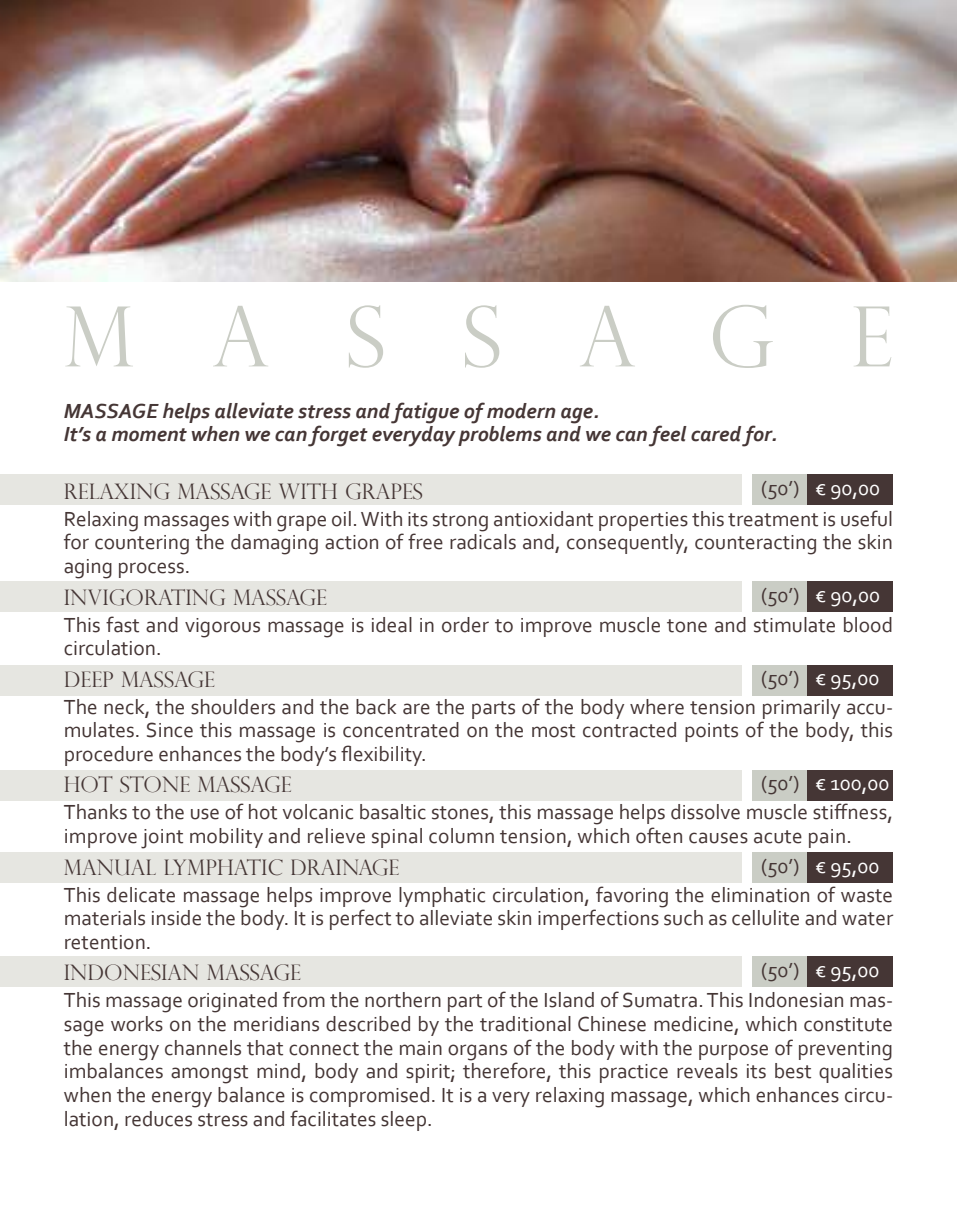
<style>
.page{position:relative;width:957px;height:1212px;background:#fff}
.page>*{position:absolute;margin:0;border:0;box-sizing:border-box;transform-origin:0 0}
.t1{font:300 83.25px "Perpetua Titling";letter-spacing:.925em;color:#cacdc5}
.t2{font:21.38px/23.6px "Corbel";color:#453635;text-align:justify}
.t3{font:italic 700 21.38px/23.6px "Corbel";color:#453635}
.t4{font:300 21.38px "Perpetua Titling";color:#453635}
.t5{font:21.38px "Corbel";color:#fff}
.s1{color:#453635}
</style>
<div class="page">
<div style="left:0;top:474px;width:741px;height:30px;background:#e6e6e1"></div>
<div style="left:0;top:582px;width:741px;height:30px;background:#e6e6e1"></div>
<div style="left:0;top:665px;width:741px;height:30px;background:#e6e6e1"></div>
<div style="left:0;top:770px;width:741px;height:30px;background:#e6e6e1"></div>
<div style="left:0;top:852px;width:741px;height:30px;background:#e6e6e1"></div>
<div style="left:0;top:957px;width:741px;height:30px;background:#e6e6e1"></div>
<img style="left:0;top:0;width:957px;height:282px">
<div style="left:752px;top:474px;width:73px;height:30px;background:#cacdc5"></div>
<div style="left:807px;top:474px;width:86px;height:30px;background:#453635"></div>
<div style="left:752px;top:582px;width:73px;height:30px;background:#cacdc5"></div>
<div style="left:807px;top:582px;width:86px;height:30px;background:#453635"></div>
<div style="left:752px;top:665px;width:73px;height:30px;background:#cacdc5"></div>
<div style="left:807px;top:665px;width:86px;height:30px;background:#453635"></div>
<div style="left:752px;top:770px;width:73px;height:30px;background:#cacdc5"></div>
<div style="left:807px;top:770px;width:86px;height:30px;background:#453635"></div>
<div style="left:752px;top:852px;width:73px;height:30px;background:#cacdc5"></div>
<div style="left:807px;top:852px;width:86px;height:30px;background:#453635"></div>
<div style="left:752px;top:957px;width:73px;height:30px;background:#cacdc5"></div>
<div style="left:807px;top:957px;width:86px;height:30px;background:#453635"></div>
<h1 class="t1" style="left:64px;top:286px;width:831px">MASSAGE</h1>
<p class="t3" style="left:64px;top:398px;width:715px">MASSAGE helps alleviate stress and fatigue of modern age.<br>It’s a moment when we can forget everyday problems and we can feel cared for.</p>
<p class="t4" style="left:64px;top:478px;width:361px">RELAXING MASSAGE WITH GRAPES</p>
<p class="t2" style="left:64px;top:506px;width:831px">Relaxing massages with grape oil. With its strong antioxidant properties this treatment is useful for countering the damaging action of free radicals and, consequently, counteracting the skin aging process.</p>
<p class="t4" style="left:64px;top:584px;width:265px">INVIGORATING MASSAGE</p>
<p class="t2" style="left:64px;top:612px;width:831px">This fast and vigorous massage is ideal in order to improve muscle tone and stimulate blood circulation.</p>
<p class="t4" style="left:64px;top:666px;width:153px">DEEP MASSAGE</p>
<p class="t2" style="left:64px;top:694px;width:831px">The neck, the shoulders and the back are the parts of the body where tension primarily accu&shy;mulates. Since this massage is concentrated on the most contracted points of the body, this procedure enhances the body’s flexibility.</p>
<p class="t4" style="left:64px;top:772px;width:229px">HOT STONE MASSAGE</p>
<p class="t2" style="left:64px;top:800px;width:831px">Thanks to the use of hot volcanic basaltic stones, this massage helps dissolve muscle stiffness, improve joint mobility and relieve spinal column tension, which often causes acute pain.</p>
<p class="t4" style="left:64px;top:854px;width:337px">MANUAL LYMPHATIC DRAINAGE</p>
<p class="t2" style="left:64px;top:882px;width:831px">This delicate massage helps improve lymphatic circulation, favoring the elimination of waste materials inside the body. It is perfect to alleviate skin imperfections such as cellulite and water retention.</p>
<p class="t4" style="left:64px;top:960px;width:239px">INDONESIAN MASSAGE</p>
<p class="t2" style="left:64px;top:988px;width:831px">This massage originated from the northern part of the Island of Sumatra. This Indonesian mas&shy;sage works on the meridians described by the traditional Chinese medicine, which constitute the energy channels that connect the main organs of the body with the purpose of preventing imbalances amongst mind, body and spirit; therefore, this practice reveals its best qualities when the energy balance is compromised. It is a very relaxing massage, which enhances circu&shy;lation, reduces stress and facilitates sleep.</p>
<p class="t5" style="left:761px;top:474px;width:121px"><span class="s1">(50’)</span> € 90,00</p>
<p class="t5" style="left:761px;top:582px;width:121px"><span class="s1">(50’)</span> € 90,00</p>
<p class="t5" style="left:761px;top:665px;width:120px"><span class="s1">(50’)</span> € 95,00</p>
<p class="t5" style="left:761px;top:770px;width:130px"><span class="s1">(50’)</span> € 100,00</p>
<p class="t5" style="left:761px;top:852px;width:120px"><span class="s1">(50’)</span> € 95,00</p>
<p class="t5" style="left:761px;top:957px;width:120px"><span class="s1">(50’)</span> € 95,00</p>
</div>
